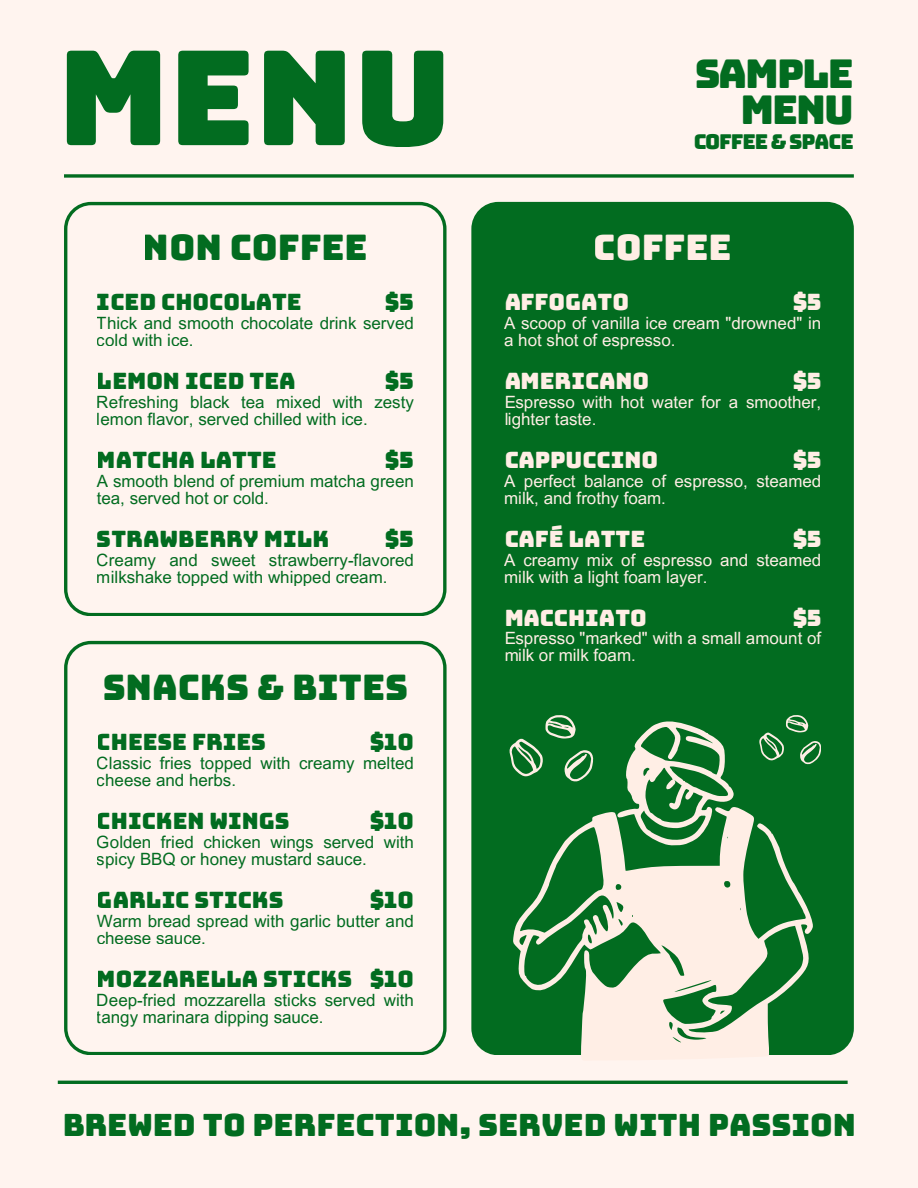
<style>
.page{position:relative;width:918px;height:1188px;background:#fff4ef}
.page>*{position:absolute;margin:0;border:0;box-sizing:border-box;transform-origin:0 0}
.t1{font:131.25px "Bungee";color:#026c20}
.t2{font:39.75px/35.5px "Bungee";letter-spacing:-.05em;color:#026c20;text-align:right}
.t3{font:35.25px "Bungee";color:#026c20}
.t4{font:35.25px "Bungee";color:#ffeee5}
.t5{font:30.75px "Bungee";color:#026c20}
.t6{font:22.5px "Bungee";color:#026c20}
.t7{font:22.5px "Bungee";color:#ffeee5}
.t8{font:20.55px "Bungee";letter-spacing:-.05em;color:#026c20}
.t9{font:16.95px/17px "Arial MT Pro";color:#026c20}
.t10{font:16.95px/17px "Arial MT Pro";color:#ffeee5}
</style>
<div class="page">
<svg style="left:64px;top:174px;width:790px;height:4px;background:#298140"></svg>
<hr style="left:58px;top:1081px;width:790px;height:3px;background:#026c20">
<div style="left:471px;top:202px;width:383px;height:853px;background:#026c20"></div>
<svg style="left:64px;top:202px;width:383px;height:414px"></svg>
<svg style="left:64px;top:641px;width:383px;height:414px"></svg>
<svg style="left:513px;top:721px;width:300px;height:334px"></svg>
<svg style="left:509px;top:715px;width:84px;height:66px"></svg>
<svg style="left:759px;top:715px;width:62px;height:49px"></svg>
<h1 class="t1" style="left:58px;top:32px;width:395px">MENU</h1>
<h2 class="t2" style="left:694px;top:56px;width:161px">SAMPLE<br>MENU</h2>
<p class="t8" style="left:693px;top:131px;width:162px">COFFEE &amp; SPACE</p>
<h3 class="t3" style="left:143px;top:229px;width:226px">NON COFFEE</h3>
<h3 class="t4" style="left:594px;top:229px;width:139px">COFFEE</h3>
<h3 class="t6" style="left:97px;top:291px;width:207px">ICED CHOCOLATE</h3>
<h3 class="t6" style="left:385px;top:291px;width:31px">$5</h3>
<p class="t9" style="left:97px;top:317px;width:319px">Thick and smooth chocolate drink served cold with ice.</p>
<h3 class="t6" style="left:97px;top:370px;width:200px">LEMON ICED TEA</h3>
<h3 class="t6" style="left:385px;top:370px;width:31px">$5</h3>
<p class="t9" style="left:97px;top:395px;width:319px">Refreshing black tea mixed with zesty lemon flavor, served chilled with ice.</p>
<h3 class="t6" style="left:97px;top:449px;width:181px">MATCHA LATTE</h3>
<h3 class="t6" style="left:385px;top:449px;width:31px">$5</h3>
<p class="t9" style="left:97px;top:474px;width:319px">A smooth blend of premium matcha green tea, served hot or cold.</p>
<h3 class="t6" style="left:97px;top:528px;width:234px">STRAWBERRY MILK</h3>
<h3 class="t6" style="left:385px;top:528px;width:31px">$5</h3>
<p class="t9" style="left:97px;top:553px;width:319px">Creamy and sweet strawberry-flavored milkshake topped with whipped cream.</p>
<h3 class="t3" style="left:103px;top:669px;width:307px">SNACKS &amp; BITES</h3>
<h3 class="t6" style="left:97px;top:731px;width:171px">CHEESE FRIES</h3>
<h3 class="t6" style="left:369px;top:731px;width:46px">$10</h3>
<p class="t9" style="left:97px;top:757px;width:319px">Classic fries topped with creamy melted cheese and herbs.</p>
<h3 class="t6" style="left:97px;top:810px;width:194px">CHICKEN WINGS</h3>
<h3 class="t6" style="left:369px;top:810px;width:46px">$10</h3>
<p class="t9" style="left:97px;top:836px;width:319px">Golden fried chicken wings served with spicy BBQ or honey mustard sauce.</p>
<h3 class="t6" style="left:97px;top:889px;width:188px">GARLIC STICKS</h3>
<h3 class="t6" style="left:369px;top:889px;width:46px">$10</h3>
<p class="t9" style="left:97px;top:914px;width:319px">Warm bread spread with garlic butter and cheese sauce.</p>
<h3 class="t6" style="left:97px;top:968px;width:319px">MOZZARELLA STICKS $10</h3>
<p class="t9" style="left:97px;top:993px;width:319px">Deep-fried mozzarella sticks served with tangy marinara dipping sauce.</p>
<h3 class="t7" style="left:504px;top:291px;width:126px">AFFOGATO</h3>
<h3 class="t7" style="left:792px;top:291px;width:31px">$5</h3>
<p class="t10" style="left:504px;top:317px;width:319px">A scoop of vanilla ice cream "drowned" in a hot shot of espresso.</p>
<h3 class="t7" style="left:504px;top:370px;width:147px">AMERICANO</h3>
<h3 class="t7" style="left:792px;top:370px;width:31px">$5</h3>
<p class="t10" style="left:504px;top:395px;width:319px">Espresso with hot water for a smoother, lighter taste.</p>
<h3 class="t7" style="left:504px;top:449px;width:155px">CAPPUCCINO</h3>
<h3 class="t7" style="left:792px;top:449px;width:31px">$5</h3>
<p class="t10" style="left:504px;top:474px;width:319px">A perfect balance of espresso, steamed milk, and frothy foam.</p>
<h3 class="t7" style="left:504px;top:528px;width:142px">CAFÉ LATTE</h3>
<h3 class="t7" style="left:792px;top:528px;width:31px">$5</h3>
<p class="t10" style="left:504px;top:553px;width:319px">A creamy mix of espresso and steamed milk with a light foam layer.</p>
<h3 class="t7" style="left:504px;top:606px;width:144px">MACCHIATO</h3>
<h3 class="t7" style="left:792px;top:606px;width:31px">$5</h3>
<p class="t10" style="left:504px;top:632px;width:319px">Espresso "marked" with a small amount of milk or milk foam.</p>
<h3 class="t5" style="left:62px;top:1109px;width:795px">BREWED TO PERFECTION, SERVED WITH PASSION</h3>
</div>
